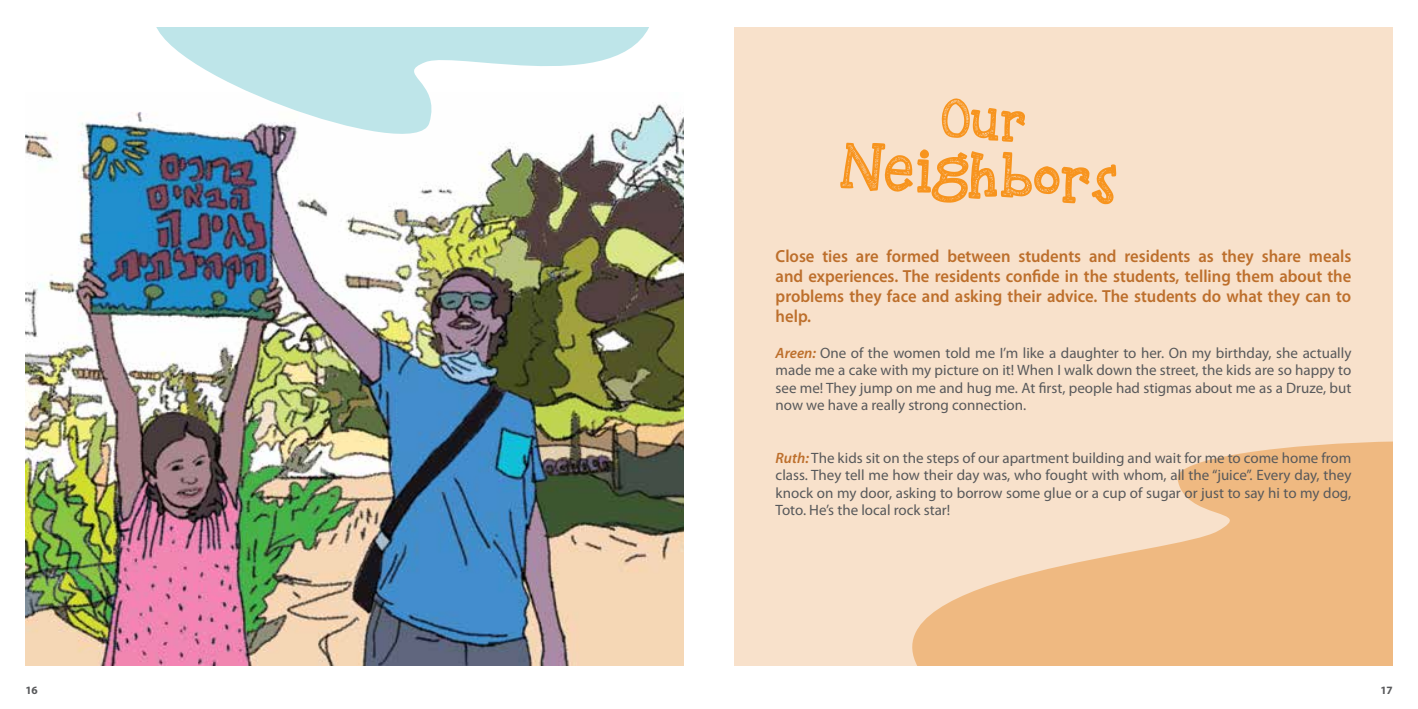
<style>
.page{position:relative;width:1418px;height:709px;background:#fff}
.page>*{position:absolute;margin:0;border:0;box-sizing:border-box;transform-origin:0 0}
.t1{font:55.62px "KBREINDEERGAMES";color:#f7941e}
.t2{font:600 17.5px/20px "Myriad Pro";color:#bd6f2c;text-align:justify;scale:.95 1}
.t3{font:15px/17.5px "Myriad Pro";color:#58595b;text-align:justify}
.t4{font:700 11.25px "Myriad Pro";color:#58595b}
.s1{font-weight:600;font-style:italic;color:#bd6f2c}
</style>
<div class="page">
<div style="left:734px;top:27px;width:658px;height:638px;background:#f8e1cb"></div>
<svg style="left:912px;top:441px;width:480px;height:224px;fill:#efb981"></svg>
<img style="left:25px;top:102px;width:659px;height:563px">
<svg style="left:123px;top:27px;width:539px;height:139px"></svg>
<h1 class="t1" style="left:842px;top:140px;width:276px;rotate:4deg">Neighbors</h1>
<p class="t2" style="left:775px;top:246px;width:607px">Close ties are formed between students and residents as they share meals and experiences. The residents confide in the students, telling them about the problems they face and asking their advice. The students do what they can to help.</p>
<p class="t3" style="left:775px;top:343px;width:577px"><span class="s1">Areen:</span> One of the women told me I’m like a daughter to her. On my birthday, she actually made me a cake with my picture on it! When I walk down the street, the kids are so happy to see me! They jump on me and hug me. At first, people had stigmas about me as a Druze, but now we have a really strong connection.</p>
<p class="t3" style="left:775px;top:448px;width:577px"><span class="s1">Ruth:</span> The kids sit on the steps of our apartment building and wait for me to come home from class. They tell me how their day was, who fought with whom, all the “juice”. Every day, they knock on my door, asking to borrow some glue or a cup of sugar or just to say hi to my dog, Toto. He’s the local rock star!</p>
<p class="t4" style="left:25px;top:683px;width:14px">16</p>
<p class="t4" style="left:1380px;top:683px;width:14px">17</p>
</div>
